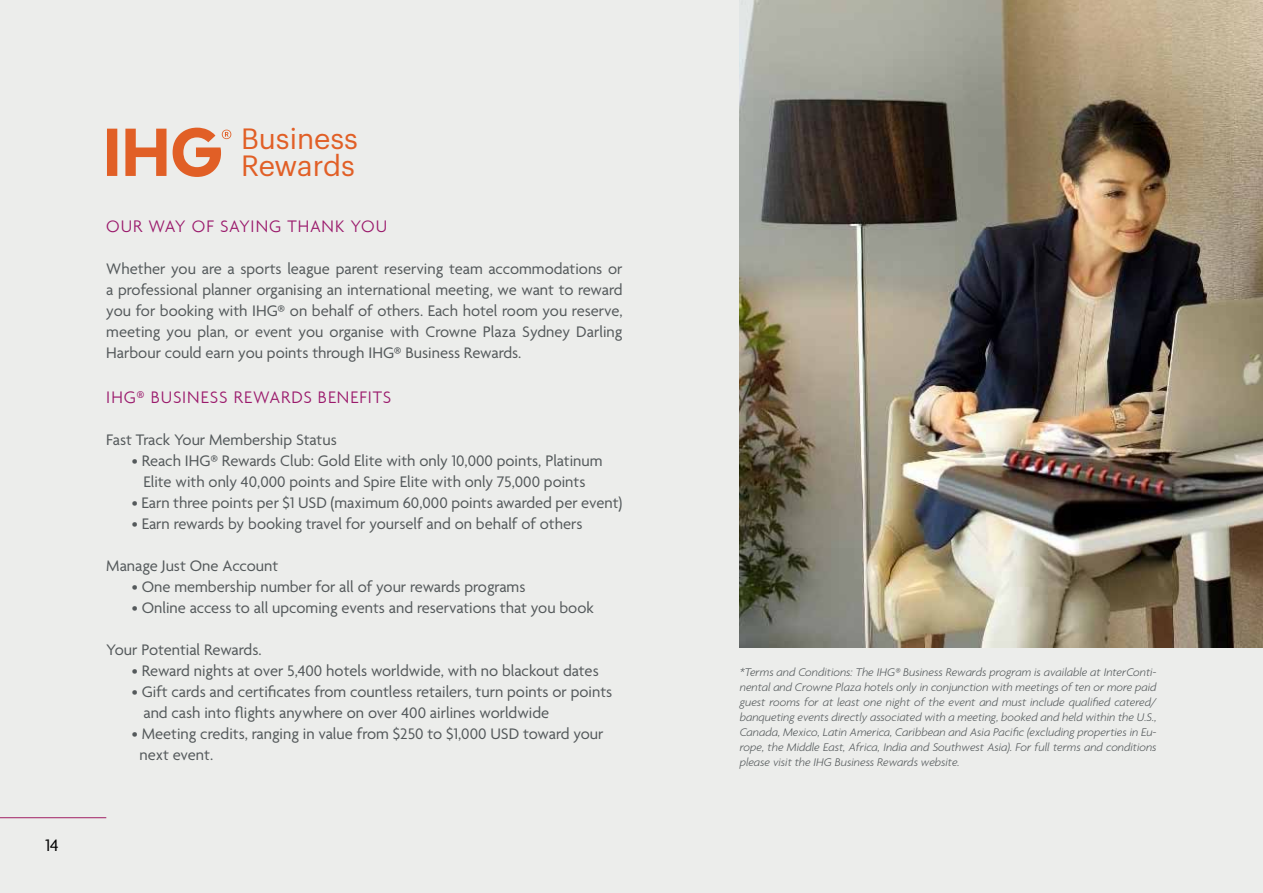
<style>
.page{position:relative;width:1263px;height:893px;background:#ecedeb}
.page>*{position:absolute;margin:0;border:0;box-sizing:border-box;transform-origin:0 0}
.t1{font:28.65px "Graphik";color:#e15f26}
.t2{font:300 18px "Agenda";letter-spacing:.05em;color:#9a196b}
.t3{font:18px "Agenda";color:#000}
.t4{font:16.5px/21px "Agenda";color:#54595b}
.t5{font:italic 300 12px/15px "Agenda";color:#54595b;text-align:justify}
</style>
<div class="page">
<hr style="left:0;top:817px;width:106px;height:1px;background:#a01f64">
<img style="left:740px;top:0;width:523px;height:647px">
<svg style="left:107px;top:128px;width:124px;height:49px"></svg>
<p class="t3" style="left:46px;top:835px;width:15px">14</p>
<h1 class="t1" style="left:241px;top:117px;width:119px">Business</h1>
<h1 class="t1" style="left:241px;top:145px;width:115px">Rewards</h1>
<p class="t2" style="left:106px;top:216px;width:282px">OUR WAY OF SAYING THANK YOU</p>
<p class="t4" style="left:106px;top:259px;width:518px;text-align:justify">Whether you are a sports league parent reserving team accommodations or a professional planner organising an international meeting, we want to reward you for booking with IHG® on behalf of others. Each hotel room you reserve, meeting you plan, or event you organise with Crowne Plaza Sydney Darling Harbour could earn you points through IHG® Business Rewards.</p>
<p class="t2" style="left:106px;top:387px;width:286px">IHG® BUSINESS REWARDS BENEFITS</p>
<p class="t4" style="left:106px;top:430px;width:232px">Fast Track Your Membership Status</p>
<p class="t4" style="left:132px;top:451px;width:472px;text-align:center">• Reach IHG® Rewards Club: Gold Elite with only 10,000 points, Platinum<br>Elite with only 40,000 points and Spire Elite with only 75,000 points</p>
<p class="t4" style="left:132px;top:493px;width:492px">• Earn three points per $1 USD (maximum 60,000 points awarded per event)</p>
<p class="t4" style="left:132px;top:514px;width:452px">• Earn rewards by booking travel for yourself and on behalf of others</p>
<p class="t4" style="left:106px;top:556px;width:173px">Manage Just One Account</p>
<p class="t4" style="left:132px;top:577px;width:395px">• One membership number for all of your rewards programs</p>
<p class="t4" style="left:132px;top:598px;width:463px">• Online access to all upcoming events and reservations that you book</p>
<p class="t4" style="left:106px;top:640px;width:157px">Your Potential Rewards.</p>
<p class="t4" style="left:132px;top:661px;width:468px">• Reward nights at over 5,400 hotels worldwide, with no blackout dates</p>
<p class="t4" style="left:143px;top:682px;width:470px;text-indent:-12px">• Gift cards and certificates from countless retailers, turn points or points and cash into flights anywhere on over 400 airlines worldwide</p>
<p class="t4" style="left:140px;top:724px;width:465px;text-indent:-8px">• Meeting credits, ranging in value from $250 to $1,000 USD toward your next event.</p>
<p class="t5" style="left:740px;top:664px;width:418px">*Terms and Conditions: The IHG® Business Rewards program is available at InterConti&shy;nental and Crowne Plaza hotels only in conjunction with meetings of ten or more paid guest rooms for at least one night of the event and must include qualified catered/ banqueting events directly associated with a meeting, booked and held within the U.S., Canada, Mexico, Latin America, Caribbean and Asia Pacific (excluding properties in Eu&shy;rope, the Middle East, Africa, India and Southwest Asia). For full terms and conditions please visit the IHG Business Rewards website.</p>
</div>
